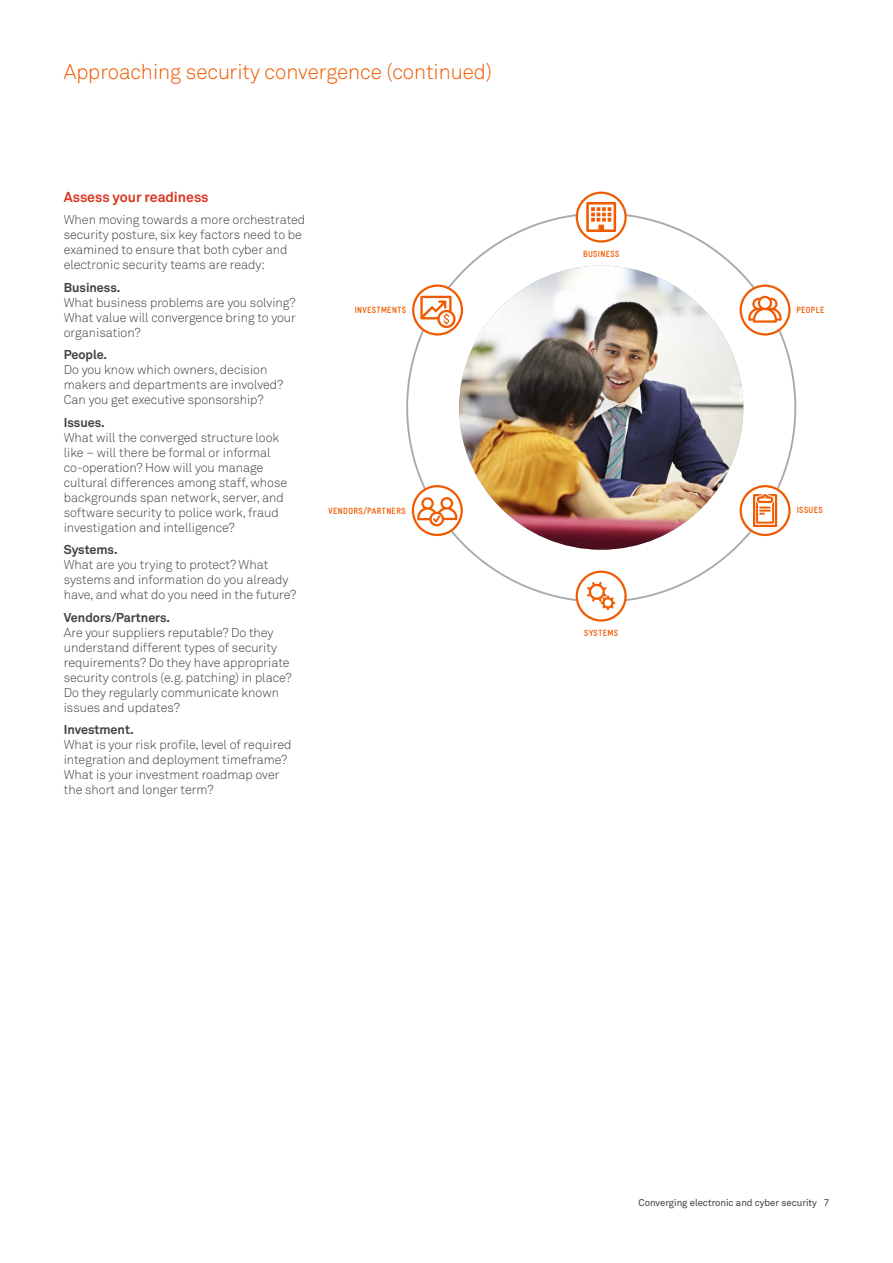
<style>
.page{position:relative;width:893px;height:1263px;background:#fff}
.page>*{position:absolute;margin:0;border:0;box-sizing:border-box;transform-origin:0 0}
.Subhead__Section_Int{font:300 21px "Telstra Akkurat";color:#f05a00}
.Subhead__Bold_9_5pt{font:700 14.25px "Telstra Akkurat";color:#d93923}
.Body__Text__1_2sp{font:300 12.75px/15px "Telstra Akkurat";color:#414141}
.Subhead__Bold_8_5pt{font:700 12.75px "Telstra Akkurat";color:#414141}
.t1{font:9.75px "Telstra Akkurat";color:#414141}
.Infographic__Icon_5p{font:700 9px "Telstra Gravur";letter-spacing:.045em;color:#f05a00}
</style>
<div class="page">
<svg style="left:740px;top:284px;width:51px;height:52px"></svg>
<div style="left:742px;top:287px;width:46px;height:46px;background:#fff;border-radius:50%"></div>
<svg style="left:748px;top:296px;width:34px;height:27px"></svg>
<svg style="left:740px;top:485px;width:51px;height:51px"></svg>
<svg style="left:412px;top:284px;width:51px;height:52px"></svg>
<svg style="left:576px;top:571px;width:51px;height:51px"></svg>
<svg style="left:576px;top:192px;width:51px;height:51px"></svg>
<svg style="left:412px;top:485px;width:51px;height:51px"></svg>
<img style="left:459px;top:266px;width:284px;height:284px;border-radius:142px">
<p class="Subhead__Section_Int" style="left:64px;top:59px;width:430px">Approaching security convergence (continued)</p>
<p class="Subhead__Bold_9_5pt" style="left:64px;top:188px;width:146px">Assess your readiness</p>
<p class="Body__Text__1_2sp" style="left:64px;top:212px;width:243px">When moving towards a more orchestrated security posture, six key factors need to be examined to ensure that both cyber and electronic security teams are ready:</p>
<p class="Subhead__Bold_8_5pt" style="left:64px;top:279px;width:58px">Business.</p>
<p class="Body__Text__1_2sp" style="left:64px;top:295px;width:233px;text-align:justify">What business problems are you solving?<br>What value will convergence bring to your organisation?</p>
<p class="Subhead__Bold_8_5pt" style="left:64px;top:347px;width:45px">People.</p>
<p class="Body__Text__1_2sp" style="left:64px;top:362px;width:221px">Do you know which owners, decision makers and departments are involved?<br>Can you get executive sponsorship?</p>
<p class="Subhead__Bold_8_5pt" style="left:64px;top:414px;width:43px">Issues.</p>
<p class="Body__Text__1_2sp" style="left:64px;top:430px;width:225px">What will the converged structure look like – will there be formal or informal co-operation? How will you manage cultural differences among staff, whose backgrounds span network, server, and software security to police work, fraud investigation and intelligence?</p>
<p class="Subhead__Bold_8_5pt" style="left:64px;top:542px;width:55px">Systems.</p>
<p class="Body__Text__1_2sp" style="left:64px;top:557px;width:234px">What are you trying to protect? What systems and information do you already have, and what do you need in the future?</p>
<p class="Subhead__Bold_8_5pt" style="left:64px;top:609px;width:108px">Vendors/Partners.</p>
<p class="Body__Text__1_2sp" style="left:64px;top:625px;width:229px">Are your suppliers reputable? Do they understand different types of security requirements? Do they have appropriate security controls (e.g. patching) in place?<br>Do they regularly communicate known issues and updates?</p>
<p class="Subhead__Bold_8_5pt" style="left:64px;top:722px;width:72px">Investment.</p>
<p class="Body__Text__1_2sp" style="left:64px;top:737px;width:229px">What is your risk profile, level of required integration and deployment timeframe?<br>What is your investment roadmap over the short and longer term?</p>
<p class="Infographic__Icon_5p" style="left:355px;top:304px;width:53px">INVESTMENTS</p>
<p class="Infographic__Icon_5p" style="left:329px;top:505px;width:79px">VENDORS/PARTNERS</p>
<p class="Infographic__Icon_5p" style="left:583px;top:247px;width:38px">BUSINESS</p>
<p class="Infographic__Icon_5p" style="left:584px;top:626px;width:35px">SYSTEMS</p>
<p class="Infographic__Icon_5p" style="left:796px;top:304px;width:30px">PEOPLE</p>
<p class="Infographic__Icon_5p" style="left:797px;top:504px;width:28px">ISSUES</p>
<p class="t1" style="left:639px;top:1197px;width:192px">Converging electronic and cyber security 7</p>
</div>
